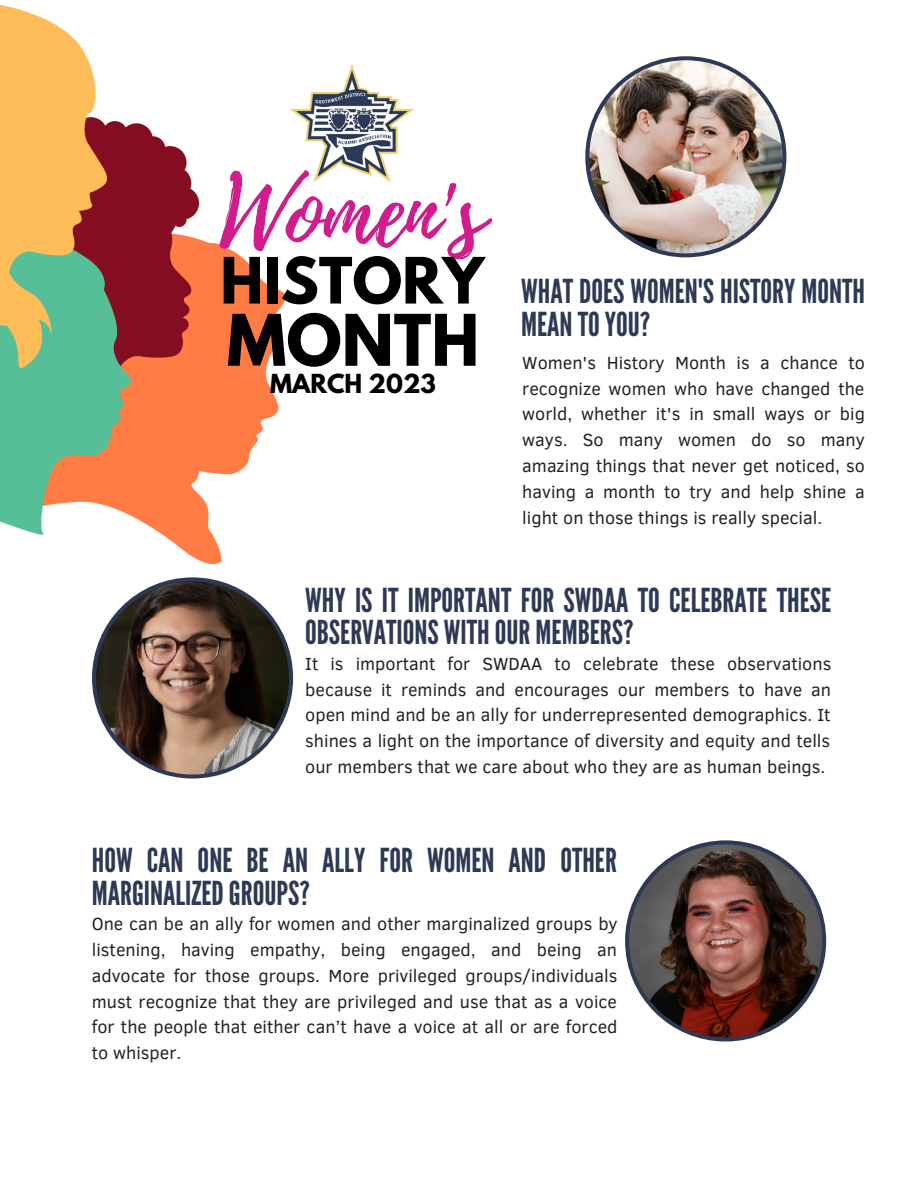
<style>
.page{position:relative;width:918px;height:1188px;background:#fff}
.page>*{position:absolute;margin:0;border:0;box-sizing:border-box;transform-origin:0 0}
.t1{font:97.5px "Playlist Script";color:#d11c8c}
.t2{font:700 63px "League Spartan";color:#000}
.t3{font:700 56.55px "League Spartan";color:#000}
.t4{font:33px/32.7px "League Gothic";color:#2e3956}
.t5{font:700 23.25px "League Spartan";color:#000}
.t6{font:18px/25.8px "Clear Sans";color:#222;text-align:justify}
</style>
<div class="page">
<svg style="left:92px;top:577px;width:201px;height:202px;fill:#2e3956"></svg>
<img style="left:96px;top:581px;width:193px;height:194px;border-radius:50%">
<img style="left:38px;top:239px;width:248px;height:324px">
<img style="left:106px;top:121px;width:92px;height:311px">
<img style="left:0;top:234px;width:131px;height:300px">
<img style="left:0;top:4px;width:106px;height:364px">
<img style="left:290px;top:64px;width:124px;height:119px">
<svg style="left:625px;top:840px;width:201px;height:202px;fill:#2e3956"></svg>
<img style="left:629px;top:844px;width:193px;height:193px;border-radius:50%">
<svg style="left:585px;top:56px;width:201px;height:201px;fill:#2e3956"></svg>
<img style="left:589px;top:60px;width:193px;height:193px;border-radius:50%">
<p class="t1" style="left:220px;top:143px;width:267px">Women's</p>
<p class="t3" style="left:220px;top:253px;width:266px">HISTORY</p>
<p class="t2" style="left:227px;top:309px;width:254px">MONTH</p>
<p class="t5" style="left:270px;top:372px;width:167px">MARCH 2023</p>
<p class="t4" style="left:521px;top:276px;width:345px">WHAT DOES WOMEN'S HISTORY MONTH<br>MEANTOYOU?</p>
<p class="t6" style="left:522px;top:349px;width:344px">Women's History Month is a chance to recognize women who have changed the world, whether it's in small ways or big ways. So many women do so many amazing things that never get noticed, so having a month to try and help shine a light on those things is really special.</p>
<p class="t4" style="left:305px;top:584px;width:528px">WHY IS IT IMPORTANT FOR SWDAA TO CELEBRATE THESE<br>OBSERVATIONS WITHOUR MEMBERS?</p>
<p class="t6" style="left:305px;top:650px;width:528px">It is important for SWDAA to celebrate these observations because it reminds and encourages our members to have an open mind and be an ally for underrepresented demographics. It shines a light on the importance of diversity and equity and tells our members that we care about who they are as human beings.</p>
<p class="t4" style="left:92px;top:845px;width:527px">HOW CAN ONE BE AN ALLY FOR WOMEN AND OTHER<br>MARGINALIZEDGROUPS?</p>
<p class="t6" style="left:92px;top:910px;width:527px">One can be an ally for women and other marginalized groups by listening, having empathy, being engaged, and being an advocate for those groups. More privileged groups/individuals must recognize that they are privileged and use that as a voice for the people that either can’t have a voice at all or are forced to whisper.</p>
</div>
